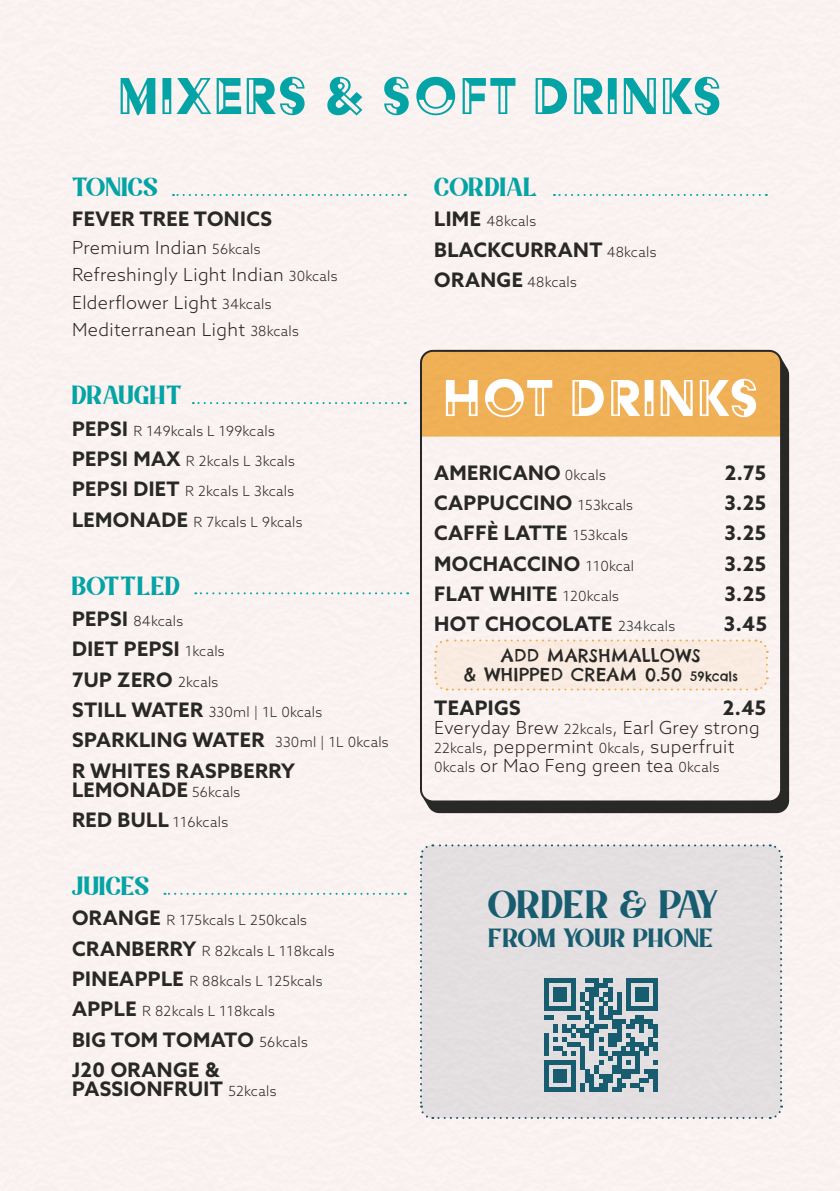
<style>
.page{position:relative;width:840px;height:1191px;background:#fff}
.page>*{position:absolute;margin:0;border:0;box-sizing:border-box;transform-origin:0 0}
.t1{font:60px "Acier BAT Text Noir";letter-spacing:.02em;color:#04a3a5}
.t2{font:60px "Acier BAT Text Noir";letter-spacing:.02em;color:#fff}
.t3{font:36px "Mount Hills";letter-spacing:.02em;color:#185d6f}
.t4{font:24px "Mount Hills";letter-spacing:.02em;color:#04a3a5}
.t5{font:24px "Mount Hills";letter-spacing:.02em;color:#185d6f}
.t6{font:700 20px/30.4px "Azo Sans";letter-spacing:.02em;color:#282827}
.t7{font:300 18px/27.6px "Azo Sans";letter-spacing:.02em;color:#282827}
.t8{font:18px/19px "Chelsea Market Pro";letter-spacing:.02em;color:#282827;text-align:center}
.t9{font:300 14px/30.4px "Azo Sans";letter-spacing:.02em;color:#282827}
.s1{font-size:14px}
.s2{font-weight:700;font-size:20px}
.s3{font-weight:300;font-size:14px}
.s4{font-size:13px}
</style>
<div class="page">
<div style="left:0;top:0;width:839px;height:1191px;background:#fef6f4"></div>
<svg style="left:173px;top:194px;width:225px;height:2px"></svg>
<svg style="left:193px;top:402px;width:205px;height:2px"></svg>
<svg style="left:195px;top:592px;width:206px;height:2px"></svg>
<svg style="left:164px;top:892px;width:234px;height:2px"></svg>
<svg style="left:553px;top:194px;width:206px;height:2px"></svg>
<svg style="left:420px;top:844px;width:362px;height:275px;background:#d3d4d7"></svg>
<svg style="left:422px;top:354px;width:366px;height:459px"></svg>
<div style="left:420px;top:350px;width:361px;height:452px;border:2px solid #282827;border-radius:12px"></div>
<h1 class="t1" style="left:118px;top:64px;width:606px">MIXERS &amp; SOFT DRINKS</h1>
<p class="t4" style="left:72px;top:171px;width:87px">TONICS</p>
<p class="t6" style="left:72px;top:203px;width:201px">FEVER TREE TONICS</p>
<p class="t7" style="left:72px;top:233px;width:267px">Premium Indian <span class="s1">56kcals<br></span>Refreshingly Light Indian <span class="s1">30kcals<br></span>Elderflower Light <span class="s1">34kcals<br></span>Mediterranean Light <span class="s1">38kcals</span></p>
<p class="t4" style="left:72px;top:379px;width:107px">DRAUGHT</p>
<p class="t9" style="left:72px;top:415px;width:232px"><span class="s2">PEPSI</span> R 149kcals L 199kcals<br><span class="s2">PEPSI MAX</span> R 2kcals L 3kcals<br><span class="s2">PEPSI DIET</span> R 2kcals L 3kcals<br><span class="s2">LEMONADE</span> R 7kcals L 9kcals</p>
<p class="t4" style="left:72px;top:569px;width:109px">BOT T LED</p>
<p class="t9" style="left:72px;top:605px;width:113px"><span class="s2">PEPSI</span> 84kcals</p>
<p class="t6" style="left:72px;top:633px;width:154px">DIET PEPSI <span class="s3">1kcals<br></span>7UP ZERO <span class="s3">2kcals</span></p>
<p class="t9" style="left:72px;top:696px;width:251px"><span class="s2">STILL WATER</span> 330ml | 1L 0kcals</p>
<p class="t6" style="left:72px;top:724px;width:318px">SPARKLING WATER <span class="s3">330ml | 1L 0kcals<br></span>R WHITES RASPBERRY</p>
<p class="t6" style="left:72px;top:774px;width:170px">LEMONADE <span class="s3">56kcals</span></p>
<p class="t9" style="left:72px;top:806px;width:157px"><span class="s2">RED BULL</span> 116kcals</p>
<p class="t4" style="left:72px;top:869px;width:78px">JUICES</p>
<p class="t9" style="left:72px;top:905px;width:264px"><span class="s2">ORANGE</span> R 175kcals L 250kcals<br><span class="s2">CRANBERRY</span> R 82kcals L 118kcals<br><span class="s2">PINEAPPLE</span> R 88kcals L 125kcals<br><span class="s2">APPLE</span> R 82kcals L 118kcals</p>
<p class="t6" style="left:72px;top:1024px;width:237px">BIG TOM TOMATO <span class="s3">56kcals<br></span>J20 ORANGE &amp;</p>
<p class="t6" style="left:72px;top:1073px;width:206px">PASSIONFRUIT <span class="s3">52kcals</span></p>
<p class="t4" style="left:434px;top:171px;width:104px">CORDIAL</p>
<p class="t9" style="left:434px;top:206px;width:103px"><span class="s2">LIME</span> 48kcals</p>
<p class="t6" style="left:434px;top:234px;width:224px">BLACKCURRANT <span class="s3">48kcals</span></p>
<p class="t9" style="left:434px;top:267px;width:144px"><span class="s2">ORANGE</span> 48kcals</p>
<h1 class="t2" style="left:442px;top:366px;width:317px">HOT DRINKS</h1>
<p class="t6" style="left:434px;top:457px;width:173px">AMERICANO <span class="s3">0kcals</span></p>
<p class="t6" style="left:724px;top:457px;width:43px">2.75</p>
<p class="t6" style="left:434px;top:487px;width:200px">CAPPUCCINO <span class="s3">153kcals</span></p>
<p class="t6" style="left:724px;top:487px;width:43px">3.25</p>
<p class="t6" style="left:434px;top:517px;width:195px">CAFFÈ LATTE <span class="s3">153kcals</span></p>
<p class="t6" style="left:724px;top:517px;width:43px">3.25</p>
<p class="t6" style="left:434px;top:548px;width:201px">MOCHACCINO <span class="s3">110kcal</span></p>
<p class="t6" style="left:724px;top:548px;width:43px">3.25</p>
<p class="t6" style="left:434px;top:578px;width:186px">FLAT WHITE <span class="s3">120kcals</span></p>
<p class="t6" style="left:724px;top:578px;width:43px">3.25</p>
<p class="t6" style="left:434px;top:608px;width:242px">HOT CHOCOLATE <span class="s3">234kcals</span></p>
<p class="t6" style="left:723px;top:608px;width:45px">3.45</p>
<p class="t8" style="left:463px;top:646px;width:275px">ADD MARSHMALLOWS<br>&amp; WHIPPED CREAM 0.50 <span class="s4">59kcals</span></p>
<p class="t6" style="left:434px;top:692px;width:88px">TEAPIGS</p>
<p class="t6" style="left:722px;top:692px;width:45px">2.45</p>
<p class="t7" style="left:434px;top:718px;width:327px;line-height:19px">Everyday Brew <span class="s1">22kcals</span>, Earl Grey strong<br><span class="s1">22kcals</span>, peppermint <span class="s1">0kcals</span>, superfruit<br><span class="s1">0kcals</span> or Mao Feng green tea <span class="s1">0kcals</span></p>
<h2 class="t3" style="left:488px;top:879px;width:227px">ORDER &amp; PAY</h2>
<p class="t5" style="left:488px;top:921px;width:225px">F ROM YOUR PHONE</p>
</div>
